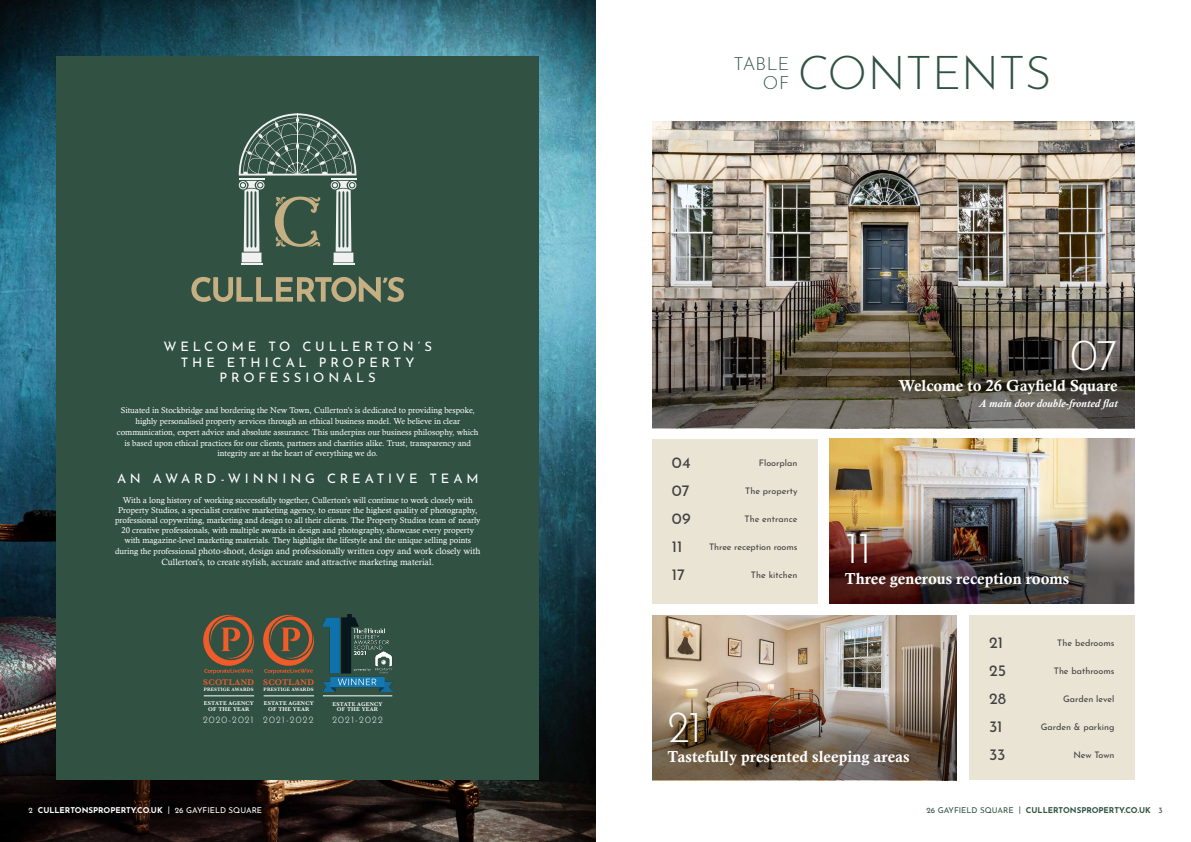
<style>
.page{position:relative;width:1191px;height:842px;background:#fff}
.page>*{position:absolute;margin:0;border:0;box-sizing:border-box;transform-origin:0 0}
.Contents_headline{font:300 46px "Josefin Sans";color:#315243}
.Contents_headline-2{font:300 44px "Josefin Sans";color:#fff}
.Contents_headline-3{font:300 18px "Josefin Sans";letter-spacing:.015em;color:#315243}
.Body_-_bold{font:700 16px "Calisto MT Std";color:#fff}
.Body_-_bold-2{font:16px "Josefin Sans";color:#414042}
.t1{font:13.1px/15.7px "Josefin Sans";letter-spacing:.29em;color:#fff;text-align:center}
.Body_-_bold-3{font:italic 700 11px "Calisto";color:#fff}
.t2{font:300 9.5px "Josefin Sans";letter-spacing:.115em;color:#fff}
.t3{font:9px/10.8px "Calisto";color:#fff;text-align:center}
.Body_-_bold-4{font:9px "Josefin Sans";color:#414042}
.t4{font:600 8.6px "Baskerville";letter-spacing:.03em;color:#f15a29}
.Body_white{font:8.4px/10.8px "Calisto";color:#fff;text-align:center}
.t5{font:700 8px "Josefin Sans";color:#fff}
.t6{font:700 8px "Josefin Sans";color:#315243}
.t7{font:600 5.7px "Baskerville";letter-spacing:.03em;color:#fff}
.t8{font:600 4.9px "Baskerville";letter-spacing:.03em;color:#fff}
.s1{font-size:8.4px}
.s2{font-weight:400}
</style>
<div class="page">
<img style="left:0;top:0;width:595px;height:842px">
<div style="left:57px;top:57px;width:482px;height:723px;background:#315243"></div>
<svg style="left:203px;top:614px;width:52px;height:60px"></svg>
<hr style="left:204px;top:695px;width:50px;height:1px;background:#fff">
<svg style="left:263px;top:614px;width:51px;height:60px"></svg>
<hr style="left:264px;top:695px;width:50px;height:1px;background:#fff">
<img style="left:323px;top:615px;width:69px;height:76px">
<hr style="left:323px;top:695px;width:69px;height:1px;background:#fff">
<hr style="left:241px;top:263px;width:21px;height:2px;background:#f1f1f2">
<hr style="left:333px;top:263px;width:21px;height:2px;background:#f1f1f2">
<svg style="left:239px;top:113px;width:117px;height:149px"></svg>
<svg style="left:191px;top:276px;width:213px;height:27px"></svg>
<div style="left:652px;top:439px;width:165px;height:165px;background:#eae4d5"></div>
<div style="left:969px;top:615px;width:165px;height:165px;background:#eae4d5"></div>
<img style="left:652px;top:121px;width:482px;height:307px">
<img style="left:829px;top:439px;width:305px;height:165px">
<img style="left:652px;top:615px;width:305px;height:165px">
<p class="t1" style="left:163px;top:337px;width:270px">WELCOME TO CULLERTON’S</p>
<p class="t1" style="left:181px;top:353px;width:235px">THE ETHICAL PROPERTY<br>PROFESSIONALS</p>
<p class="Body_white" style="left:117px;top:405px;width:363px">Situated in Stockbridge and bordering the New Town, Cullerton’s is dedicated to providing bespoke, highly personalised property services through an ethical business model. We believe in clear communication, expert advice and absolute assurance. This underpins our business philosophy, which is based upon ethical practices for our clients, partners and charities alike. Trust, transparency and integrity are at the heart of everything we do.</p>
<p class="t1" style="left:117px;top:469px;width:363px">AN AWARD-WINNING CREATIVE TEAM</p>
<p class="Body_white" style="left:115px;top:495px;width:367px;line-height:10.1px">With a long history of working successfully together, Cullerton’s will continue to work closely with Property Studios, a specialist creative marketing agency, to ensure the highest quality of photography, professional copywriting, marketing and design to all their clients. The Property Studios team of nearly 20 creative professionals, with multiple awards in design and photography, showcase every property with magazine-level marketing materials. They highlight the lifestyle and the unique selling points</p>
<p class="t3" style="left:115px;top:546px;width:367px"><span class="s1">during the professional</span> photo-shoot, design and professionally written copy and work closely with<br>Cullerton’s, to create stylish, accurate and attractive marketing material.</p>
<p class="t4" style="left:203px;top:676px;width:52px">SCOTLAND</p>
<p class="t8" style="left:204px;top:686px;width:51px">PRESTIGE AWARDS</p>
<p class="t7" style="left:204px;top:699px;width:52px">ESTATE AGENCY</p>
<p class="t7" style="left:208px;top:705px;width:43px">OF THE YEAR</p>
<p class="t2" style="left:203px;top:713px;width:52px">2020-2021</p>
<p class="t4" style="left:263px;top:676px;width:52px">SCOTLAND</p>
<p class="t8" style="left:264px;top:686px;width:51px">PRESTIGE AWARDS</p>
<p class="t7" style="left:264px;top:699px;width:52px">ESTATE AGENCY</p>
<p class="t7" style="left:268px;top:705px;width:43px">OF THE YEAR</p>
<p class="t2" style="left:263px;top:713px;width:52px">2021-2022</p>
<p class="t7" style="left:332px;top:700px;width:52px">ESTATE AGENCY</p>
<p class="t7" style="left:337px;top:705px;width:43px">OF THE YEAR</p>
<p class="t2" style="left:332px;top:713px;width:52px">2021-2022</p>
<p class="Contents_headline-3" style="left:733px;top:50px;width:57px">TABLE</p>
<p class="Contents_headline-3" style="left:763px;top:69px;width:28px">OF</p>
<p class="Contents_headline" style="left:797px;top:38px;width:255px">CONTENTS</p>
<p class="Contents_headline-2" style="left:1070px;top:321px;width:49px">07</p>
<p class="Body_-_bold" style="left:898px;top:376px;width:221px">Welcome to 26 Gayfield Square</p>
<p class="Body_-_bold-3" style="left:978px;top:396px;width:140px">A main door double-fronted flat</p>
<p class="Body_-_bold-2" style="left:672px;top:449px;width:20px">04</p>
<p class="Body_-_bold-4" style="left:758px;top:456px;width:40px">Floorplan</p>
<p class="Body_-_bold-2" style="left:672px;top:477px;width:19px">07</p>
<p class="Body_-_bold-4" style="left:745px;top:484px;width:54px">The property</p>
<p class="Body_-_bold-2" style="left:672px;top:505px;width:20px">09</p>
<p class="Body_-_bold-4" style="left:744px;top:511px;width:54px">The entrance</p>
<p class="Body_-_bold-2" style="left:672px;top:533px;width:12px">11</p>
<p class="Body_-_bold-4" style="left:709px;top:539px;width:90px">Three reception rooms</p>
<p class="Body_-_bold-2" style="left:672px;top:561px;width:15px">17</p>
<p class="Body_-_bold-4" style="left:751px;top:567px;width:48px">The kitchen</p>
<p class="Contents_headline-2" style="left:845px;top:514px;width:28px">11</p>
<p class="Body_-_bold" style="left:845px;top:569px;width:226px">Three generous reception rooms</p>
<p class="Contents_headline-2" style="left:667px;top:692px;width:36px">21</p>
<p class="Body_-_bold" style="left:667px;top:747px;width:244px">Tastefully presented sleeping areas</p>
<p class="Body_-_bold-2" style="left:989px;top:629px;width:15px">21</p>
<p class="Body_-_bold-4" style="left:1057px;top:635px;width:59px">The bedrooms</p>
<p class="Body_-_bold-2" style="left:989px;top:657px;width:19px">25</p>
<p class="Body_-_bold-4" style="left:1053px;top:663px;width:62px">The bathrooms</p>
<p class="Body_-_bold-2" style="left:989px;top:685px;width:19px">28</p>
<p class="Body_-_bold-4" style="left:1063px;top:691px;width:53px">Garden level</p>
<p class="Body_-_bold-2" style="left:989px;top:713px;width:15px">31</p>
<p class="Body_-_bold-4" style="left:1040px;top:719px;width:75px">Garden &amp; parking</p>
<p class="Body_-_bold-2" style="left:989px;top:741px;width:18px">33</p>
<p class="Body_-_bold-4" style="left:1073px;top:747px;width:43px">New Town</p>
<p class="t5" style="left:28px;top:803px;width:235px"><span class="s2">2</span> CULLERTONSPROPERTY.CO.UK <span class="s2">| 26 GAYFIELD SQUARE</span></p>
<p class="t6" style="left:926px;top:803px;width:238px"><span class="s2">26 GAYFIELD SQUARE |</span> CULLERTONSPROPERTY.CO.UK <span class="s2">3</span></p>
</div>
